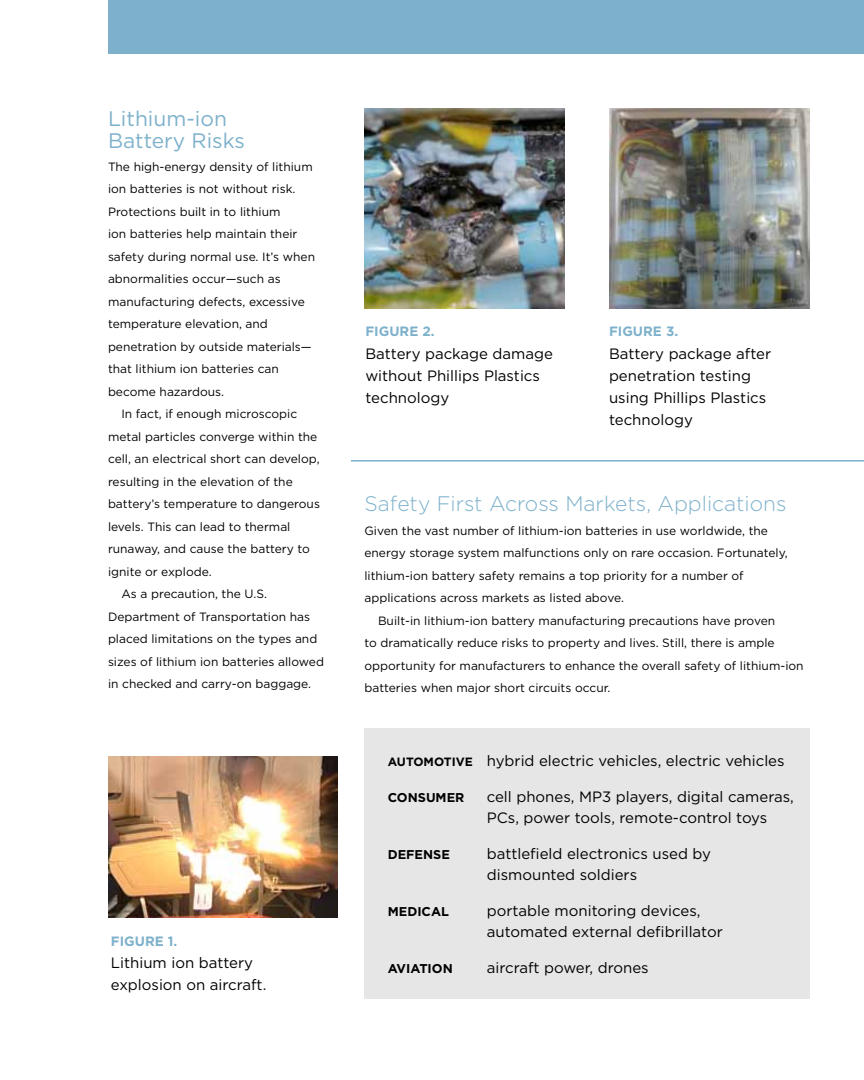
<style>
.page{position:relative;width:864px;height:1080px;background:#fff}
.page>*{position:absolute;margin:0;border:0;box-sizing:border-box;transform-origin:0 0}
.t1{font:300 21px "Gotham";color:#7db1cb}
.t2{font:21px/22.5px "Gotham";color:#7db1cb}
.t3{font:15px/22.2px "Gotham";color:#000}
.t4{font:700 13.5px "Gotham";color:#7db1cb}
.t5{font:700 12.75px "Gotham";color:#000}
.t6{font:12px/22.5px "Gotham";color:#000}
.s1{font-weight:700;font-size:12px}
</style>
<div class="page">
<div style="left:108px;top:0;width:756px;height:54px;background:#7db1cb"></div>
<div style="left:364px;top:728px;width:446px;height:271px;background:#e7e6e6"></div>
<img style="left:609px;top:108px;width:200px;height:200px">
<img style="left:365px;top:108px;width:200px;height:200px">
<hr style="left:351px;top:460px;width:513px;height:2px;background:#7db1cb">
<img style="left:108px;top:756px;width:229px;height:162px">
<h1 class="t2" style="left:108px;top:107px;width:139px">Lithium-ion<br>Battery Risks</h1>
<p class="t6" style="left:108px;top:155px;width:209px">The high-energy density of lithium ion batteries is not without risk.<br>Protections built in to lithium<br>ion batteries help maintain their safety during normal use. It’s when abnormalities occur—such as manufacturing defects, excessive temperature elevation, and penetration by outside materials— that lithium ion batteries can become hazardous.</p>
<p class="t6" style="left:122px;top:402px;width:177px">In fact, if enough microscopic</p>
<p class="t6" style="left:108px;top:425px;width:211px">metal particles converge within the</p>
<p class="t6" style="left:108px;top:447px;width:213px">cell, an electrical short can develop,</p>
<p class="t6" style="left:108px;top:470px;width:186px">resulting in the elevation of the</p>
<p class="t6" style="left:108px;top:492px;width:213px">battery’s temperature to dangerous</p>
<p class="t6" style="left:108px;top:515px;width:184px">levels. This can lead to thermal</p>
<p class="t6" style="left:108px;top:537px;width:203px">runaway, and cause the battery to</p>
<p class="t6" style="left:108px;top:560px;width:105px">ignite or explode.</p>
<p class="t6" style="left:122px;top:582px;width:147px">As a precaution, the U.S.</p>
<p class="t6" style="left:108px;top:605px;width:204px">Department of Transportation has</p>
<p class="t6" style="left:108px;top:627px;width:211px">placed limitations on the types and</p>
<p class="t6" style="left:108px;top:650px;width:218px">sizes of lithium ion batteries allowed</p>
<p class="t6" style="left:108px;top:672px;width:205px">in checked and carry-on baggage.</p>
<p class="t4" style="left:111px;top:933px;width:68px">FIGURE 1.</p>
<p class="t3" style="left:111px;top:951px;width:157px">Lithium ion battery explosion on aircraft.</p>
<p class="t4" style="left:365px;top:324px;width:71px">FIGURE 2.</p>
<p class="t3" style="left:365px;top:342px;width:189px">Battery package damage without Phillips Plastics technology</p>
<p class="t4" style="left:609px;top:324px;width:71px">FIGURE 3.</p>
<p class="t3" style="left:609px;top:342px;width:164px">Battery package after penetration testing using Phillips Plastics technology</p>
<h1 class="t1" style="left:364px;top:492px;width:424px">Safety First Across Markets, Applications</h1>
<p class="t6" style="left:364px;top:519px;width:425px">Given the vast number of lithium-ion batteries in use worldwide, the energy storage system malfunctions only on rare occasion. Fortunately, lithium-ion battery safety remains a top priority for a number of applications across markets as listed above.</p>
<p class="t6" style="left:364px;top:609px;width:441px;text-indent:14px">Built-in lithium-ion battery manufacturing precautions have proven<br>to dramatically reduce risks to property and lives. Still, there is ample opportunity for manufacturers to enhance the overall safety of lithium-ion batteries when major short circuits occur.</p>
<p class="t3" style="left:388px;top:750px;width:398px"><span class="s1">AUTOMOTIVE</span> hybrid electric vehicles, electric vehicles</p>
<p class="t5" style="left:388px;top:790px;width:78px">CONSUMER</p>
<p class="t3" style="left:487px;top:786px;width:309px;line-height:21px">cell phones, MP3 players, digital cameras,<br>PCs, power tools, remote-control toys</p>
<p class="t5" style="left:388px;top:847px;width:64px">DEFENSE</p>
<p class="t3" style="left:487px;top:843px;width:226px;line-height:21px">battlefield electronics used by dismounted soldiers</p>
<p class="t5" style="left:388px;top:904px;width:63px">MEDICAL</p>
<p class="t3" style="left:487px;top:900px;width:238px;line-height:21px">portable monitoring devices, automated external defibrillator</p>
<p class="t5" style="left:388px;top:961px;width:67px">AVIATION</p>
<p class="t3" style="left:487px;top:957px;width:163px">aircraft power, drones</p>
</div>
